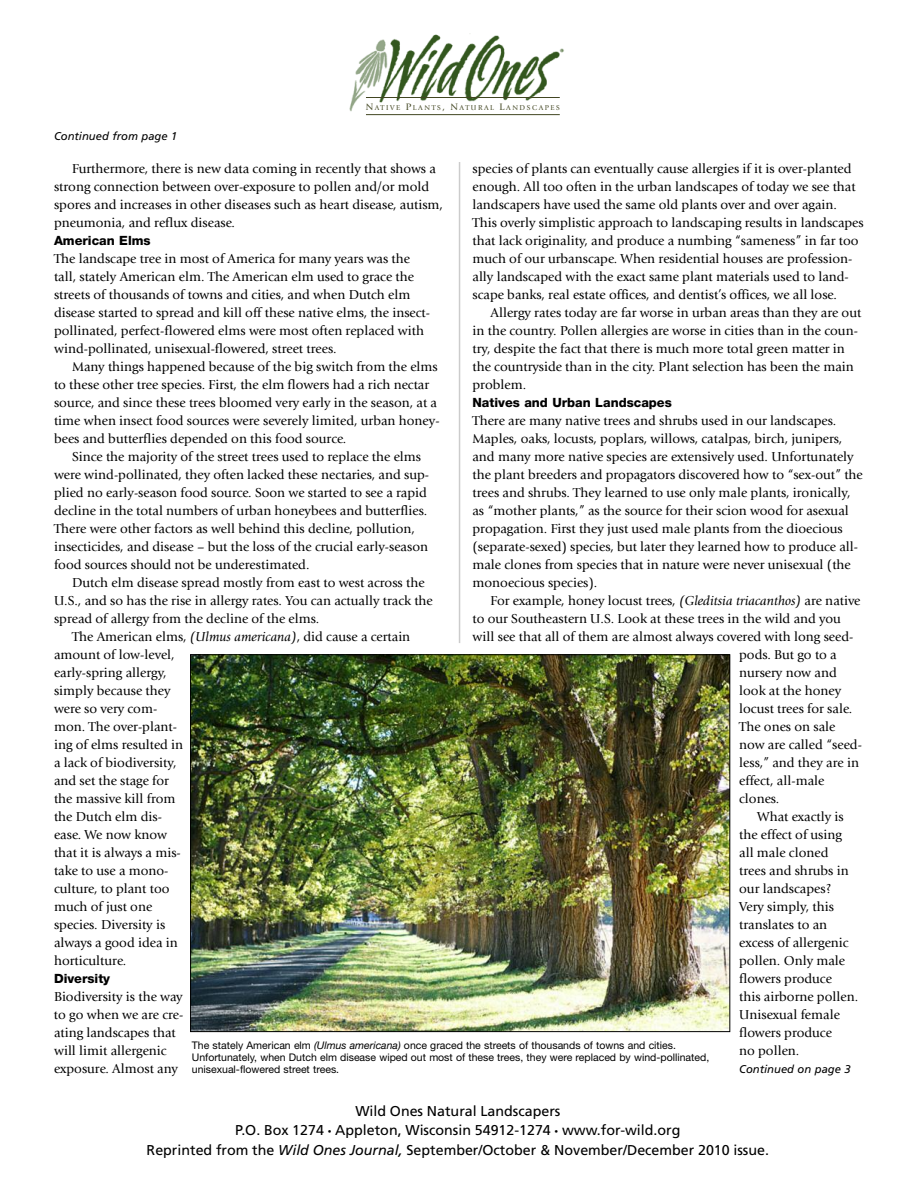
<style>
.page{position:relative;width:918px;height:1188px;background:#fff}
.page>*{position:absolute;margin:0;border:0;box-sizing:border-box;transform-origin:0 0}
.t1{font:14.25px/19.5px "Frutiger";color:#000;text-align:center}
.t2{font:13.5px/18px "Giovanni";color:#000}
.t3{font:800 12.75px "Helvetica Neue";color:#000}
.t4{font:italic 11.25px "Frutiger";color:#000}
.t5{font:10.5px/12px "Helvetica Neue";color:#000}
.t6{font:7.35px "Giovanni";letter-spacing:.215em;color:#424622}
.s1{font-size:9.75px}
.s2{font-style:italic}
.s3{font-size:7.5px}
</style>
<div class="page">
<img style="left:349px;top:33px;width:215px;height:78px">
<hr style="left:366px;top:97px;width:194px;height:1px;background:#424622">
<hr style="left:366px;top:114px;width:194px;height:1px;background:#424622">
<hr style="left:459px;top:162px;width:1px;height:481px;background:#ccc">
<img style="left:192px;top:656px;width:536px;height:374px">
<p class="t4" style="left:54px;top:131px;width:125px">Continued from page 1</p>
<p class="t6" style="left:366px;top:105px;width:196px"><span class="s1">N</span>ATIVE <span class="s1">P</span>LANTS<span class="s1">, N</span>ATURAL <span class="s1">L</span>ANDSCAPES</p>
<p class="t2" style="left:473px;top:160px;width:393px">species of plants can eventually cause allergies if it is over-planted enough. All too often in the urban landscapes of today we see that landscapers have used the same old plants over and over again.<br>This overly simplistic approach to landscaping results in landscapes that lack originality, and produce a numbing “sameness” in far too much of our urbanscape. When residential houses are profession&shy;ally landscaped with the exact same plant materials used to land&shy;scape banks, real estate offices, and dentist’s offices, we all lose.</p>
<p class="t2" style="left:473px;top:304px;width:390px;text-indent:18px">Allergy rates today are far worse in urban areas than they are out in the country. Pollen allergies are worse in cities than in the coun&shy;try, despite the fact that there is much more total green matter in the countryside than in the city. Plant selection has been the main problem.</p>
<p class="t3" style="left:472px;top:398px;width:201px">Natives and Urban Landscapes</p>
<p class="t2" style="left:472px;top:412px;width:392px">There are many native trees and shrubs used in our landscapes.<br>Maples, oaks, locusts, poplars, willows, catalpas, birch, junipers, and many more native species are extensively used. Unfortunately the plant breeders and propagators discovered how to “sex-out” the trees and shrubs. They learned to use only male plants, ironically, as “mother plants,” as the source for their scion wood for asexual propagation. First they just used male plants from the dioecious (separate-sexed) species, but later they learned how to produce all&shy;male clones from species that in nature were never unisexual (the monoecious species).</p>
<p class="t2" style="left:491px;top:592px;width:372px">For example, honey locust trees, <span class="s2">(Gleditsia triacanthos)</span> are native</p>
<p class="t2" style="left:473px;top:610px;width:370px">to our Southeastern U.S. Look at these trees in the wild and you</p>
<p class="t2" style="left:473px;top:628px;width:382px">will see that all of them are almost always covered with long seed-</p>
<p class="t2" style="left:739px;top:646px;width:99px">pods. But go to a</p>
<p class="t2" style="left:739px;top:664px;width:99px">nursery now and</p>
<p class="t2" style="left:739px;top:682px;width:104px">look at the honey</p>
<p class="t2" style="left:739px;top:700px;width:115px">locust trees for sale.</p>
<p class="t2" style="left:739px;top:718px;width:98px">The ones on sale</p>
<p class="t2" style="left:739px;top:736px;width:124px">now are called “seed-</p>
<p class="t2" style="left:739px;top:754px;width:121px">less,” and they are in</p>
<p class="t2" style="left:739px;top:772px;width:87px">effect, all-male</p>
<p class="t2" style="left:739px;top:790px;width:42px">clones.</p>
<p class="t2" style="left:757px;top:808px;width:88px">What exactly is</p>
<p class="t2" style="left:739px;top:826px;width:104px">the effect of using</p>
<p class="t2" style="left:739px;top:844px;width:91px">all male cloned</p>
<p class="t2" style="left:739px;top:862px;width:111px">trees and shrubs in</p>
<p class="t2" style="left:739px;top:880px;width:93px">our landscapes?</p>
<p class="t2" style="left:739px;top:898px;width:96px">Very simply, this</p>
<p class="t2" style="left:739px;top:916px;width:90px">translates to an</p>
<p class="t2" style="left:739px;top:934px;width:111px">excess of allergenic</p>
<p class="t2" style="left:739px;top:952px;width:107px">pollen. Only male</p>
<p class="t2" style="left:739px;top:970px;width:94px">flowers produce</p>
<p class="t2" style="left:739px;top:988px;width:121px">this airborne pollen.</p>
<p class="t2" style="left:739px;top:1006px;width:102px">Unisexual female</p>
<p class="t2" style="left:739px;top:1024px;width:94px">flowers produce</p>
<p class="t2" style="left:739px;top:1042px;width:62px">no pollen.</p>
<p class="t2" style="left:54px;top:160px;width:391px;text-indent:18px">Furthermore, there is new data coming in recently that shows a strong connection between over-exposure to pollen and/or mold spores and increases in other diseases such as heart disease, autism, pneumonia, and reflux disease.</p>
<p class="t3" style="left:54px;top:236px;width:98px">American Elms</p>
<p class="t2" style="left:54px;top:250px;width:378px">The landscape tree in most of America for many years was the tall, stately American elm. The American elm used to grace the streets of thousands of towns and cities, and when Dutch elm disease started to spread and kill off these native elms, the insect&shy;pollinated, perfect-flowered elms were most often replaced with wind-pollinated, unisexual-flowered, street trees.</p>
<p class="t2" style="left:54px;top:358px;width:387px;text-indent:18px">Many things happened because of the big switch from the elms to these other tree species. First, the elm flowers had a rich nectar source, and since these trees bloomed very early in the season, at a time when insect food sources were severely limited, urban honey&shy;bees and butterflies depended on this food source.</p>
<p class="t2" style="left:54px;top:448px;width:377px;text-indent:18px">Since the majority of the street trees used to replace the elms were wind-pollinated, they often lacked these nectaries, and sup&shy;plied no early-season food source. Soon we started to see a rapid decline in the total numbers of urban honeybees and butterflies.<br>There were other factors as well behind this decline, pollution, insecticides, and disease – but the loss of the crucial early-season food sources should not be underestimated.</p>
<p class="t2" style="left:72px;top:574px;width:354px">Dutch elm disease spread mostly from east to west across the</p>
<p class="t2" style="left:54px;top:592px;width:380px">U.S., and so has the rise in allergy rates. You can actually track the</p>
<p class="t2" style="left:54px;top:610px;width:267px">spread of allergy from the decline of the elms.</p>
<p class="t2" style="left:72px;top:628px;width:340px">The American elms, <span class="s2">(Ulmus americana)</span>, did cause a certain</p>
<p class="t2" style="left:54px;top:646px;width:122px">amount of low-level,</p>
<p class="t2" style="left:54px;top:664px;width:114px">early-spring allergy,</p>
<p class="t2" style="left:54px;top:682px;width:118px">simply because they</p>
<p class="t2" style="left:54px;top:700px;width:105px">were so very com-</p>
<p class="t2" style="left:54px;top:718px;width:125px">mon. The over-plant-</p>
<p class="t2" style="left:54px;top:736px;width:131px">ing of elms resulted in</p>
<p class="t2" style="left:54px;top:754px;width:124px">a lack of biodiversity,</p>
<p class="t2" style="left:54px;top:772px;width:117px">and set the stage for</p>
<p class="t2" style="left:54px;top:790px;width:123px">the massive kill from</p>
<p class="t2" style="left:54px;top:808px;width:110px">the Dutch elm dis-</p>
<p class="t2" style="left:54px;top:826px;width:115px">ease. We now know</p>
<p class="t2" style="left:54px;top:844px;width:128px">that it is always a mis-</p>
<p class="t2" style="left:54px;top:862px;width:116px">take to use a mono-</p>
<p class="t2" style="left:54px;top:880px;width:117px">culture, to plant too</p>
<p class="t2" style="left:54px;top:898px;width:100px">much of just one</p>
<p class="t2" style="left:54px;top:916px;width:113px">species. Diversity is</p>
<p class="t2" style="left:54px;top:934px;width:125px">always a good idea in</p>
<p class="t2" style="left:54px;top:952px;width:74px">horticulture.</p>
<p class="t3" style="left:54px;top:974px;width:58px">Diversity</p>
<p class="t2" style="left:54px;top:988px;width:131px">Biodiversity is the way to go when we are cre&shy;ating landscapes that will limit allergenic exposure. Almost any</p>
<p class="t5" style="left:192px;top:1040px;width:519px">The stately American elm <span class="s2">(Ulmus americana)</span> once graced the streets of thousands of towns and cities.<br>Unfortunately, when Dutch elm disease wiped out most of these trees, they were replaced by wind-pollinated, unisexual-flowered street trees.</p>
<p class="t4" style="left:739px;top:1065px;width:113px">Continued on page 3</p>
<p class="t1" style="left:147px;top:1102px;width:624px">Wild Ones Natural Landscapers<br>P.O. Box 1274 <span class="s3">•</span> Appleton, Wisconsin 54912-1274 <span class="s3">•</span> www.for-wild.org<br>Reprinted from the <span class="s2">Wild Ones Journal,</span> September/October &amp; November/December 2010 issue.</p>
</div>
